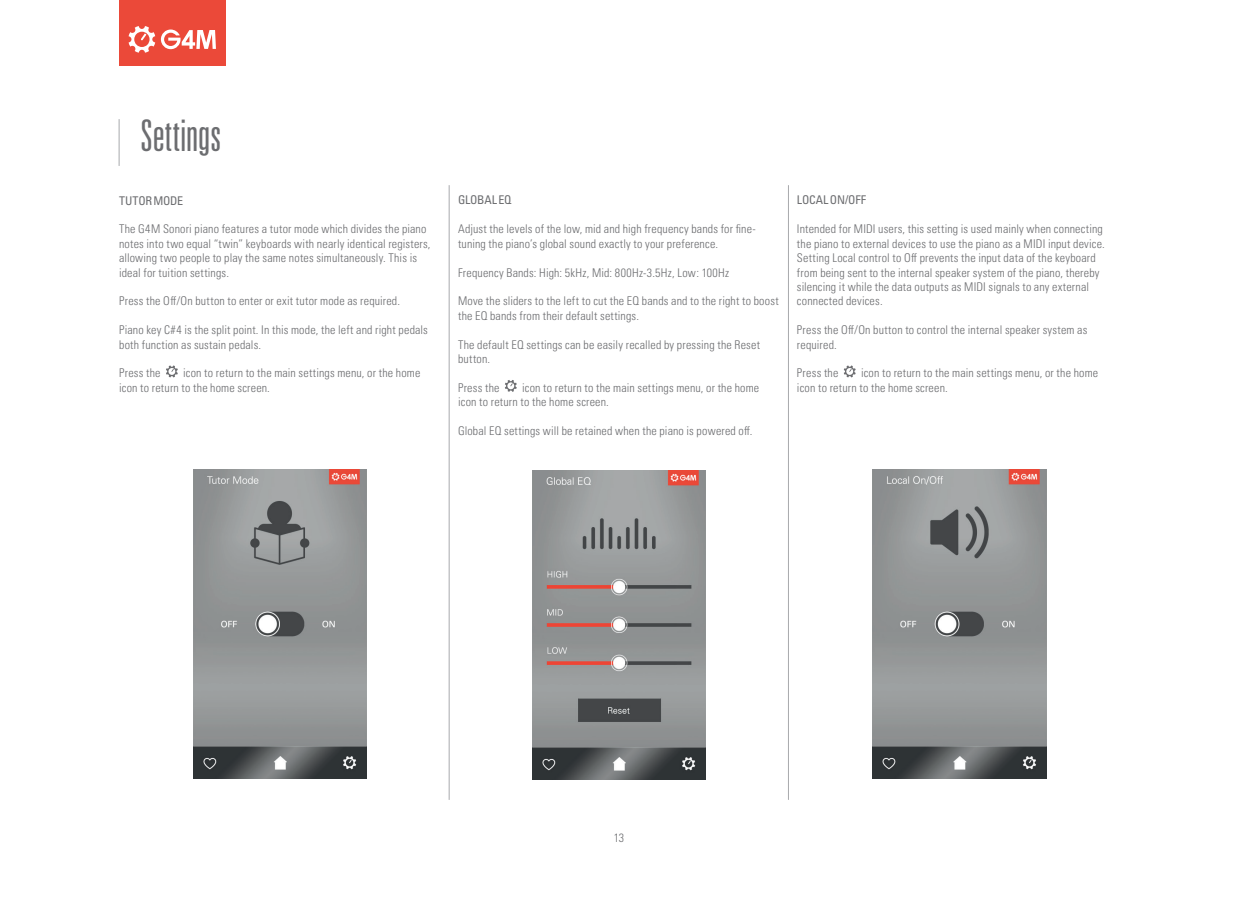
<style>
.page{position:relative;width:1238px;height:919px;background:#fff}
.page>*{position:absolute;margin:0;border:0;box-sizing:border-box;transform-origin:0 0}
.t1{font:43.5px "Univers LT Pro Light Ult Cond";color:#6c6d70}
.t2{font:300 condensed 12px/14.4px "Univers LT Pro";letter-spacing:.015em;color:#6c6d70}
.t3{font:condensed 12px "Univers LT Pro";letter-spacing:-.02em;color:#6c6d70}
</style>
<div class="page">
<svg style="left:166px;top:365px;width:12px;height:12px"></svg>
<svg style="left:505px;top:380px;width:11px;height:12px"></svg>
<svg style="left:843px;top:365px;width:12px;height:12px"></svg>
<hr style="left:119px;top:119px;width:1px;height:47px;background:#a8a9ad">
<hr style="left:449px;top:185px;width:1px;height:614px;background:#a8a9ad">
<hr style="left:788px;top:185px;width:1px;height:614px;background:#a8a9ad">
<img style="left:532px;top:470px;width:173px;height:309px">
<img style="left:872px;top:469px;width:174px;height:309px">
<img style="left:193px;top:469px;width:174px;height:309px">
<div style="left:119px;top:0;width:106px;height:66px;background:#eb4939"></div>
<svg style="left:161px;top:30px;width:55px;height:19px"></svg>
<svg style="left:129px;top:26px;width:26px;height:27px"></svg>
<h1 class="t1" style="left:140px;top:110px;width:82px">Settings</h1>
<p class="t3" style="left:119px;top:193px;width:66px">TUTOR MODE</p>
<p class="t2" style="left:119px;top:221px;width:313px">The G4M Sonori piano features a tutor mode which divides the piano notes into two equal “twin” keyboards with nearly identical registers, allowing two people to play the same notes simultaneously. This is ideal for tuition settings.</p>
<p class="t2" style="left:119px;top:293px;width:282px">Press the Off/On button to enter or exit tutor mode as required.</p>
<p class="t2" style="left:119px;top:322px;width:310px">Piano key C#4 is the split point. In this mode, the left and right pedals both function as sustain pedals.</p>
<p class="t2" style="left:119px;top:365px;width:43px">Press the</p>
<p class="t2" style="left:119px;top:365px;width:303px;text-indent:64px">icon to return to the main settings menu, or the home icon to return to the home screen.</p>
<p class="t3" style="left:458px;top:193px;width:55px">GLOBAL EQ</p>
<p class="t2" style="left:458px;top:221px;width:299px">Adjust the levels of the low, mid and high frequency bands for fine&shy;tuning the piano’s global sound exactly to your preference.</p>
<p class="t2" style="left:458px;top:264px;width:272px">Frequency Bands: High: 5kHz, Mid: 800Hz-3.5Hz, Low: 100Hz</p>
<p class="t2" style="left:458px;top:293px;width:322px">Move the sliders to the left to cut the EQ bands and to the right to boost the EQ bands from their default settings.</p>
<p class="t2" style="left:458px;top:336px;width:303px">The default EQ settings can be easily recalled by pressing the Reset button.</p>
<p class="t2" style="left:458px;top:379px;width:43px">Press the</p>
<p class="t2" style="left:458px;top:379px;width:303px;text-indent:64px">icon to return to the main settings menu, or the home icon to return to the home screen.</p>
<p class="t2" style="left:458px;top:423px;width:296px">Global EQ settings will be retained when the piano is powered off.</p>
<p class="t3" style="left:797px;top:193px;width:71px">LOCAL ON/OFF</p>
<p class="t2" style="left:797px;top:221px;width:309px">Intended for MIDI users, this setting is used mainly when connecting the piano to external devices to use the piano as a MIDI input device.<br>Setting Local control to Off prevents the input data of the keyboard from being sent to the internal speaker system of the piano, thereby silencing it while the data outputs as MIDI signals to any external connected devices.</p>
<p class="t2" style="left:797px;top:322px;width:292px">Press the Off/On button to control the internal speaker system as required.</p>
<p class="t2" style="left:797px;top:365px;width:43px">Press the</p>
<p class="t2" style="left:797px;top:365px;width:303px;text-indent:64px">icon to return to the main settings menu, or the home icon to return to the home screen.</p>
<p class="t2" style="left:613px;top:830px;width:12px">13</p>
</div>
